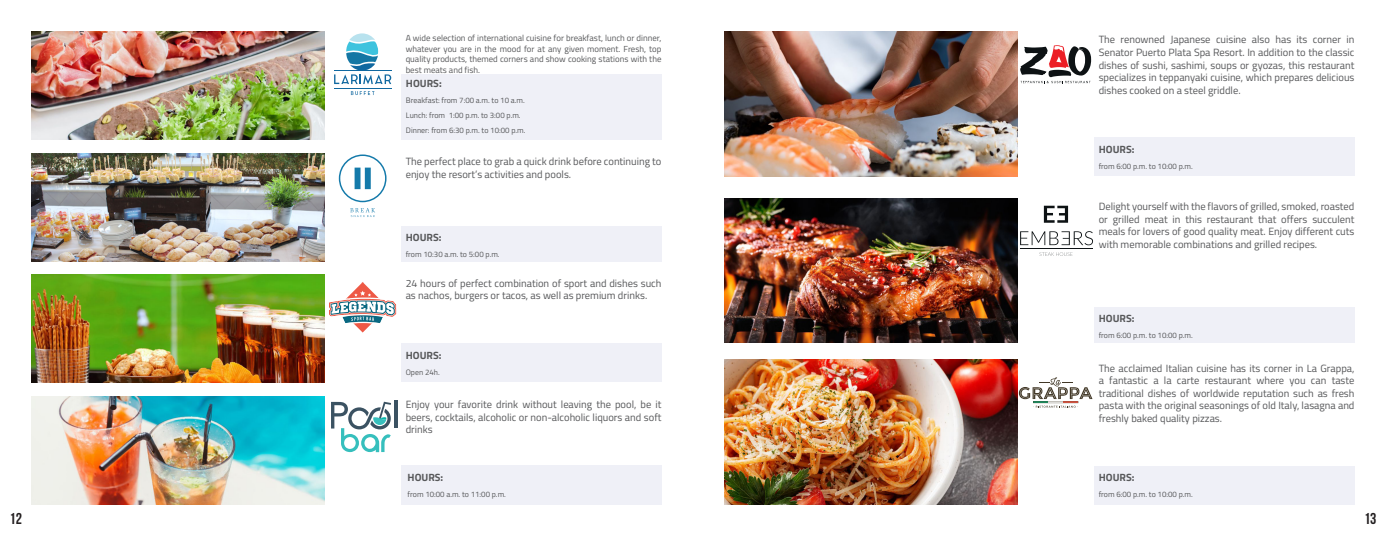
<style>
.page{position:relative;width:1386px;height:536px;background:#fff}
.page>*{position:absolute;margin:0;border:0;box-sizing:border-box;transform-origin:0 0}
.t1{font:700 15.75px "Bebas Neue";color:#231f20}
.t2{font:10.5px/12.6px "Titillium Web";color:#57585a;text-align:justify}
.t3{font:700 10.5px "Titillium Web";color:#57585a}
.t4{font:8.75px/10.5px "Titillium Web";color:#57585a;text-align:justify}
.t5{font:7.88px "Titillium Web";color:#57585a}
</style>
<div class="page">
<div style="left:1094px;top:137px;width:260px;height:39px;background:#eff0f7"></div>
<div style="left:1094px;top:465px;width:260px;height:39px;background:#eff0f7"></div>
<div style="left:1094px;top:307px;width:260px;height:36px;background:#eff0f7"></div>
<div style="left:401px;top:343px;width:261px;height:38px;background:#eff0f7"></div>
<div style="left:401px;top:226px;width:261px;height:35px;background:#eff0f7"></div>
<div style="left:401px;top:74px;width:261px;height:66px;background:#eff0f7"></div>
<img style="left:32px;top:32px;width:293px;height:108px">
<img style="left:32px;top:153px;width:293px;height:108px">
<svg style="left:339px;top:154px;width:48px;height:48px"></svg>
<svg style="left:350px;top:208px;width:25px;height:9px"></svg>
<img style="left:32px;top:274px;width:293px;height:109px">
<svg style="left:329px;top:282px;width:68px;height:51px"></svg>
<img style="left:724px;top:32px;width:294px;height:144px">
<img style="left:724px;top:198px;width:294px;height:145px">
<img style="left:724px;top:359px;width:294px;height:145px">
<svg style="left:351px;top:91px;width:23px;height:4px"></svg>
<hr style="left:334px;top:88px;width:57px;height:1px;background:#1068a0">
<svg style="left:334px;top:33px;width:57px;height:51px"></svg>
<svg style="left:1020px;top:45px;width:71px;height:38px"></svg>
<svg style="left:1044px;top:206px;width:24px;height:17px"></svg>
<svg style="left:1020px;top:231px;width:73px;height:14px"></svg>
<svg style="left:1039px;top:252px;width:34px;height:4px"></svg>
<hr style="left:1020px;top:248px;width:73px;height:1px;background:#0d1214">
<svg style="left:1019px;top:377px;width:74px;height:30px"></svg>
<img style="left:32px;top:396px;width:293px;height:108px">
<div style="left:401px;top:464px;width:261px;height:40px;background:#eff0f7"></div>
<hr style="left:394px;top:400px;width:3px;height:27px;background:#3b5262">
<svg style="left:331px;top:401px;width:60px;height:51px"></svg>
<p class="t4" style="left:406px;top:33px;width:257px">A wide selection of international cuisine for breakfast, lunch or dinner, whatever you are in the mood for at any given moment. Fresh, top quality products, themed corners and show cooking stations with the best meats and fish.</p>
<p class="t3" style="left:406px;top:75px;width:37px">HOURS:</p>
<p class="t5" style="left:406px;top:94px;width:120px">Breakfast: from 7:00 a.m. to 10 a.m.</p>
<p class="t5" style="left:406px;top:109px;width:116px">Lunch: from 1:00 p.m. to 3:00 p.m.</p>
<p class="t5" style="left:406px;top:124px;width:121px">Dinner: from 6:30 p.m. to 10:00 p.m.</p>
<p class="t2" style="left:406px;top:154px;width:257px">The perfect place to grab a quick drink before continuing to enjoy the resort’s activities and pools.</p>
<p class="t3" style="left:406px;top:229px;width:37px">HOURS:</p>
<p class="t5" style="left:406px;top:248px;width:95px">from 10:30 a.m. to 5:00 p.m.</p>
<p class="t2" style="left:406px;top:276px;width:257px">24 hours of perfect combination of sport and dishes such as nachos, burgers or tacos, as well as premium drinks.</p>
<p class="t3" style="left:406px;top:347px;width:37px">HOURS:</p>
<p class="t5" style="left:406px;top:366px;width:36px">Open 24h.</p>
<p class="t2" style="left:406px;top:397px;width:257px">Enjoy your favorite drink without leaving the pool, be it beers, cocktails, alcoholic or non-alcoholic liquors and soft drinks</p>
<p class="t3" style="left:408px;top:469px;width:37px">HOURS:</p>
<p class="t5" style="left:408px;top:488px;width:100px">from 10:00 a.m. to 11:00 p.m.</p>
<p class="t2" style="left:1099px;top:33px;width:257px">The renowned Japanese cuisine also has its corner in Senator Puerto Plata Spa Resort. In addition to the classic dishes of sushi, sashimi, soups or gyozas, this restaurant specializes in teppanyaki cuisine, which prepares delicious dishes cooked on a steel griddle.</p>
<p class="t3" style="left:1099px;top:141px;width:37px">HOURS:</p>
<p class="t5" style="left:1099px;top:161px;width:96px">from 6:00 p.m. to 10:00 p.m.</p>
<p class="t2" style="left:1099px;top:199px;width:257px">Delight yourself with the flavors of grilled, smoked, roasted or grilled meat in this restaurant that offers succulent meals for lovers of good quality meat. Enjoy different cuts with memorable combinations and grilled recipes.</p>
<p class="t3" style="left:1099px;top:310px;width:37px">HOURS:</p>
<p class="t5" style="left:1099px;top:329px;width:96px">from 6:00 p.m. to 10:00 p.m.</p>
<p class="t2" style="left:1099px;top:361px;width:257px">The acclaimed Italian cuisine has its corner in La Grappa, a fantastic a la carte restaurant where you can taste traditional dishes of worldwide reputation such as fresh pasta with the original seasonings of old Italy, lasagna and freshly baked quality pizzas.</p>
<p class="t3" style="left:1099px;top:469px;width:37px">HOURS:</p>
<p class="t5" style="left:1099px;top:488px;width:96px">from 6:00 p.m. to 10:00 p.m.</p>
<h1 class="t1" style="left:10px;top:510px;width:14px">12</h1>
<h1 class="t1" style="left:1364px;top:510px;width:14px">13</h1>
</div>
